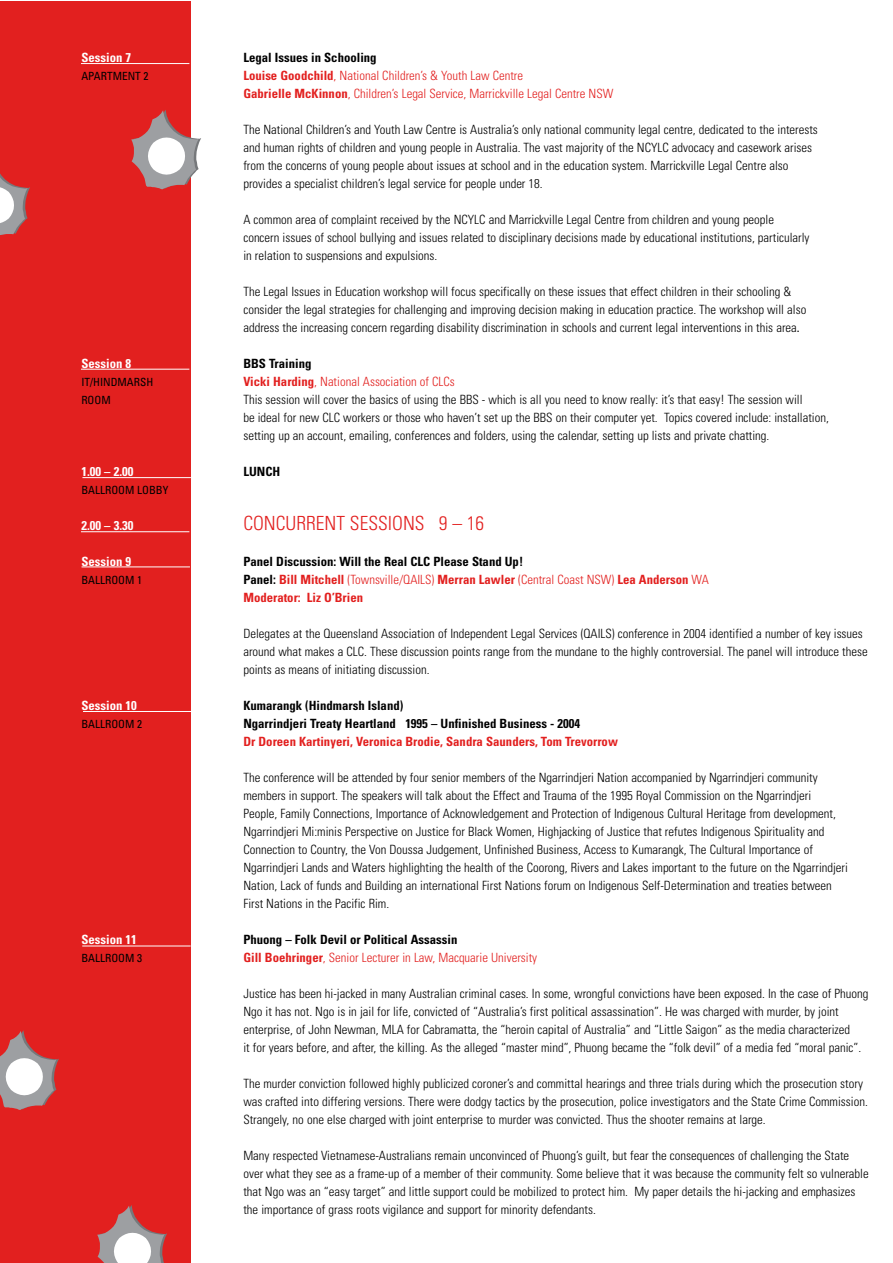
<style>
.page{position:relative;width:893px;height:1263px;background:#fff}
.page>*{position:absolute;margin:0;border:0;box-sizing:border-box;transform-origin:0 0}
.t1{font:300 condensed 19.5px "Univers";color:#e2201f}
.t2{font:300 condensed 12.75px/18px "Univers";color:#000}
.t3{font:300 condensed 12.75px/18px "Univers";color:#e2201f}
.t4{font:700 condensed 12.75px "Univers";color:#000}
.t5{font:700 condensed 12.75px/18px "Univers";color:#e2201f}
.t6{font:700 condensed 12.75px "Univers";color:#fff}
.t7{font:condensed 11.25px "Univers";color:#000}
.s1{font-weight:700}
.s2{font-weight:400}
.s3{color:#000}
.s4{font-weight:300}
</style>
<div class="page">
<div style="left:0;top:1px;width:190px;height:1262px;background:#e2201f"></div>
<hr style="left:82px;top:946px;width:109px;height:1px;background:#fff">
<hr style="left:83px;top:711px;width:108px;height:1px;background:#fff">
<hr style="left:82px;top:566px;width:108px;height:1px;background:#fff">
<hr style="left:81px;top:531px;width:108px;height:1px;background:#fff">
<hr style="left:82px;top:477px;width:109px;height:1px;background:#fff">
<hr style="left:81px;top:369px;width:108px;height:1px;background:#fff">
<hr style="left:81px;top:63px;width:108px;height:1px;background:#fff">
<svg style="left:0;top:173px;width:30px;height:62px"></svg>
<svg style="left:131px;top:110px;width:70px;height:79px"></svg>
<svg style="left:0;top:1030px;width:59px;height:80px"></svg>
<svg style="left:97px;top:1205px;width:70px;height:58px"></svg>
<p class="t6" style="left:81px;top:52px;width:51px">Session 7</p>
<p class="t4" style="left:243px;top:52px;width:135px">Legal Issues in Schooling</p>
<p class="t7" style="left:81px;top:71px;width:69px">APARTMENT 2</p>
<p class="t3" style="left:243px;top:67px;width:372px"><span class="s1">Louise Goodchild</span>, National Children’s &amp; Youth Law Centre<br><span class="s1">Gabrielle McKinnon</span>, Children’s Legal Service, Marrickville Legal Centre NSW</p>
<p class="t2" style="left:243px;top:121px;width:576px">The National Children’s and Youth Law Centre is Australia’s only national community legal centre, dedicated to the interests and human rights of children and young people in Australia. The vast majority of the NCYLC advocacy and casework arises from the concerns of young people about issues at school and in the education system. Marrickville Legal Centre also provides a specialist children’s legal service for people under 18.</p>
<p class="t2" style="left:243px;top:211px;width:568px">A common area of complaint received by the NCYLC and Marrickville Legal Centre from children and young people concern issues of school bullying and issues related to disciplinary decisions made by educational institutions, particularly in relation to suspensions and expulsions.</p>
<p class="t2" style="left:243px;top:283px;width:564px">The Legal Issues in Education workshop will focus specifically on these issues that effect children in their schooling &amp; consider the legal strategies for challenging and improving decision making in education practice. The workshop will also address the increasing concern regarding disability discrimination in schools and current legal interventions in this area<span class="s2">.</span></p>
<p class="t6" style="left:81px;top:358px;width:51px">Session 8</p>
<p class="t4" style="left:243px;top:358px;width:70px">BBS Training</p>
<p class="t7" style="left:81px;top:377px;width:73px">IT/HINDMARSH</p>
<p class="t3" style="left:243px;top:373px;width:213px"><span class="s1">Vicki Harding</span>, National Association of CLCs</p>
<p class="t7" style="left:81px;top:395px;width:31px">ROOM</p>
<p class="t2" style="left:243px;top:391px;width:587px">This session will cover the basics of using the BBS - which is all you need to know really: it’s that easy! The session will<br>be ideal for new CLC workers or those who haven’t set up the BBS on their computer yet. Topics covered include: installation, setting up an account, emailing, conferences and folders, using the calendar, setting up lists and private chatting.</p>
<p class="t6" style="left:81px;top:466px;width:54px">1.00 – 2.00</p>
<p class="t4" style="left:243px;top:466px;width:38px">LUNCH</p>
<p class="t7" style="left:81px;top:485px;width:89px">BALLROOM LOBBY</p>
<p class="t6" style="left:81px;top:520px;width:54px">2.00 – 3.30</p>
<h1 class="t1" style="left:243px;top:515px;width:242px">CONCURRENT SESSIONS 9 – 16</h1>
<p class="t6" style="left:81px;top:556px;width:51px">Session 9</p>
<p class="t4" style="left:243px;top:556px;width:281px">Panel Discussion: Will the Real CLC Please Stand Up!</p>
<p class="t7" style="left:81px;top:575px;width:62px">BALLROOM 1</p>
<p class="t5" style="left:243px;top:571px;width:467px"><span class="s3">Panel:</span> Bill Mitchell <span class="s4">(Townsville/QAILS)</span> Merran Lawler <span class="s4">(Central Coast NSW)</span> Lea Anderson <span class="s4">WA<br></span>Moderator: Liz O’Brien</p>
<p class="t2" style="left:243px;top:625px;width:626px">Delegates at the Queensland Association of Independent Legal Services (QAILS) conference in 2004 identified a number of key issues around what makes a CLC. These discussion points range from the mundane to the highly controversial. The panel will introduce these points as means of initiating discussion.</p>
<p class="t6" style="left:81px;top:700px;width:57px">Session 10</p>
<p class="t4" style="left:243px;top:700px;width:161px">Kumarangk (Hindmarsh Island)</p>
<p class="t7" style="left:81px;top:719px;width:62px">BALLROOM 2</p>
<p class="t4" style="left:243px;top:718px;width:338px">Ngarrindjeri Treaty Heartland 1995 – Unfinished Business - 2004</p>
<p class="t5" style="left:243px;top:733px;width:376px">Dr Doreen Kartinyeri, Veronica Brodie, Sandra Saunders, Tom Trevorrow</p>
<p class="t2" style="left:243px;top:769px;width:606px">The conference will be attended by four senior members of the Ngarrindjeri Nation accompanied by Ngarrindjeri community members in support. The speakers will talk about the Effect and Trauma of the 1995 Royal Commission on the Ngarrindjeri People, Family Connections, Importance of Acknowledgement and Protection of Indigenous Cultural Heritage from development, Ngarrindjeri Mi:minis Perspective on Justice for Black Women, Highjacking of Justice that refutes Indigenous Spirituality and Connection to Country, the Von Doussa Judgement, Unfinished Business, Access to Kumarangk, The Cultural Importance of Ngarrindjeri Lands and Waters highlighting the health of the Coorong, Rivers and Lakes important to the future on the Ngarrindjeri Nation, Lack of funds and Building an international First Nations forum on Indigenous Self-Determination and treaties between First Nations in the Pacific Rim.</p>
<p class="t6" style="left:81px;top:934px;width:57px">Session 11</p>
<p class="t4" style="left:243px;top:934px;width:216px">Phuong – Folk Devil or Political Assassin</p>
<p class="t7" style="left:81px;top:953px;width:62px">BALLROOM 3</p>
<p class="t3" style="left:243px;top:949px;width:295px"><span class="s1">Gill Boehringer</span>, Senior Lecturer in Law, Macquarie University</p>
<p class="t2" style="left:243px;top:985px;width:626px">Justice has been hi-jacked in many Australian criminal cases. In some, wrongful convictions have been exposed. In the case of Phuong Ngo it has not. Ngo is in jail for life, convicted of “Australia’s first political assassination”. He was charged with murder, by joint enterprise, of John Newman, MLA for Cabramatta, the “heroin capital of Australia” and “Little Saigon” as the media characterized<br>it for years before, and after, the killing. As the alleged “master mind”, Phuong became the “folk devil” of a media fed “moral panic”.</p>
<p class="t2" style="left:243px;top:1075px;width:626px">The murder conviction followed highly publicized coroner’s and committal hearings and three trials during which the prosecution story was crafted into differing versions. There were dodgy tactics by the prosecution, police investigators and the State Crime Commission.<br>Strangely, no one else charged with joint enterprise to murder was convicted. Thus the shooter remains at large.</p>
<p class="t2" style="left:243px;top:1147px;width:627px">Many respected Vietnamese-Australians remain unconvinced of Phuong’s guilt, but fear the consequences of challenging the State over what they see as a frame-up of a member of their community. Some believe that it was because the community felt so vulnerable that Ngo was an “easy target” and little support could be mobilized to protect him. My paper details the hi-jacking and emphasizes the importance of grass roots vigilance and support for minority defendants.</p>
</div>
